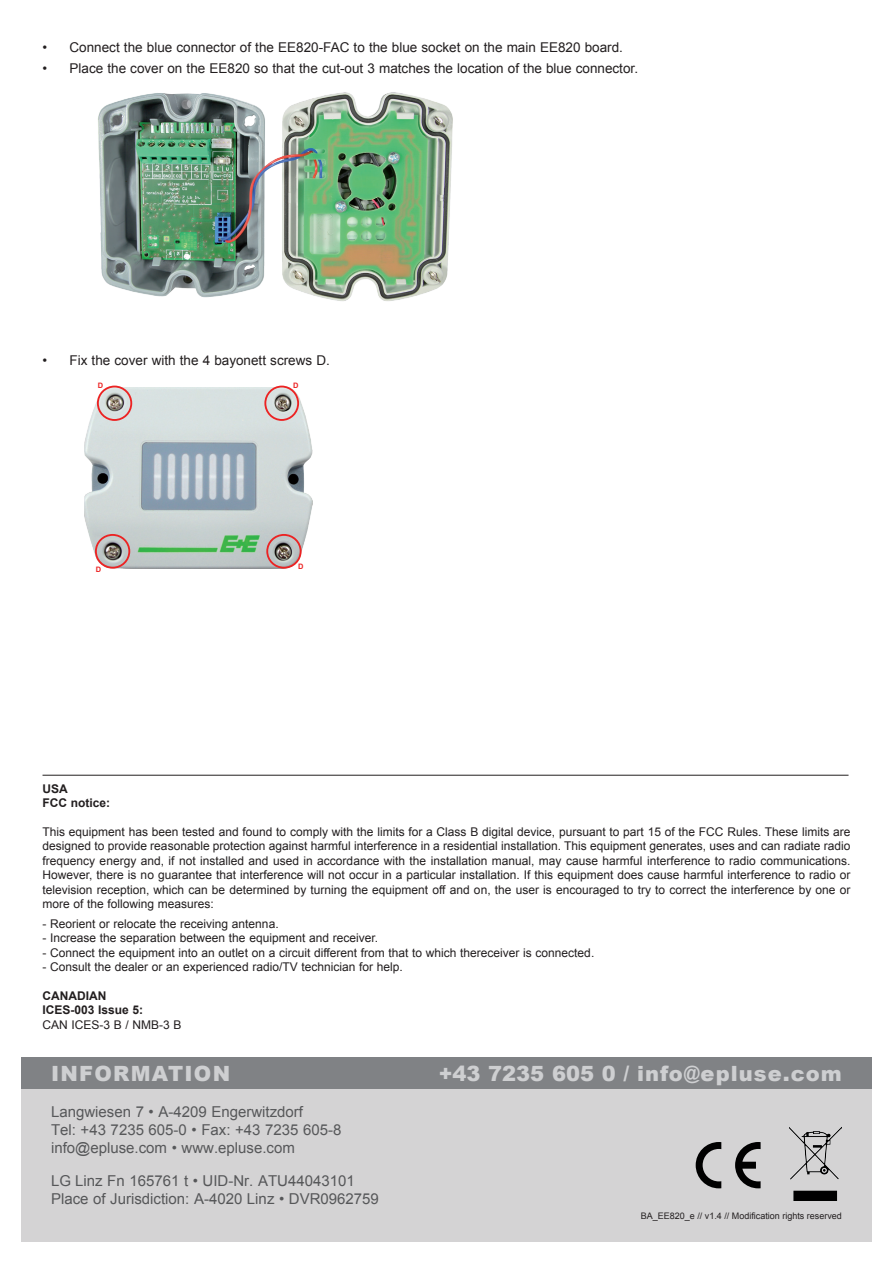
<style>
.page{position:relative;width:893px;height:1263px;background:#fff}
.page>*{position:absolute;margin:0;border:0;box-sizing:border-box;transform-origin:0 0}
.t1{font:900 21px "Arial";letter-spacing:.05em;color:#cecfd1}
.t2{font:15px/18px "Arial";color:#57585a}
.t3{font:15px/18px "Arial";color:#565759}
.t4{font:13.5px "Arial";color:#221e1f}
.t5{font:12px/14.4px "Arial";color:#221e1f;text-align:justify}
.t6{font:700 12px/14.4px "Arial";color:#221e1f}
.t7{font:9px "Arial";color:#231f20}
.t8{font:700 7.5px "Arial";color:#ec2323}
</style>
<div class="page">
<img style="left:84px;top:388px;width:228px;height:181px">
<div style="left:97px;top:386px;width:35px;height:35px;border:2px solid #ec2323;border-radius:50%"></div>
<div style="left:264px;top:386px;width:35px;height:35px;border:2px solid #ec2323;border-radius:50%"></div>
<div style="left:95px;top:534px;width:35px;height:35px;border:2px solid #ec2323;border-radius:50%"></div>
<div style="left:266px;top:534px;width:36px;height:35px;border:2px solid #ec2323;border-radius:50%"></div>
<div style="left:21px;top:1088px;width:851px;height:154px;background:#d4d3d4"></div>
<div style="left:21px;top:1057px;width:851px;height:32px;background:#808285"></div>
<svg style="left:735px;top:1142px;width:26px;height:46px"></svg>
<svg style="left:696px;top:1142px;width:25px;height:46px"></svg>
<img style="left:790px;top:1127px;width:52px;height:74px">
<hr style="left:43px;top:775px;width:805px;height:1px;background:#231f20">
<img style="left:98px;top:92px;width:355px;height:209px">
<p class="t4" style="left:43px;top:39px;width:582px">• Connect the blue connector of the EE820-FAC to the blue socket on the main EE820 board.</p>
<p class="t4" style="left:43px;top:59px;width:597px">• Place the cover on the EE820 so that the cut-out 3 matches the location of the blue connector.</p>
<p class="t4" style="left:43px;top:351px;width:289px">• Fix the cover with the 4 bayonett screws D.</p>
<p class="t8" style="left:98px;top:380px;width:7px">D</p>
<p class="t8" style="left:293px;top:380px;width:7px">D</p>
<p class="t8" style="left:96px;top:564px;width:7px">D</p>
<p class="t8" style="left:298px;top:561px;width:7px">D</p>
<p class="t6" style="left:43px;top:782px;width:69px">USA<br>FCC notice:</p>
<p class="t5" style="left:43px;top:825px;width:809px">This equipment has been tested and found to comply with the limits for a Class B digital device, pursuant to part 15 of the FCC Rules. These limits are designed to provide reasonable protection against harmful interference in a residential installation. This equipment generates, uses and can radiate radio frequency energy and, if not installed and used in accordance with the installation manual, may cause harmful interference to radio communications.<br>However, there is no guarantee that interference will not occur in a particular installation. If this equipment does cause harmful interference to radio or television reception, which can be determined by turning the equipment off and on, the user is encouraged to try to correct the interference by one or more of the following measures:</p>
<p class="t5" style="left:43px;top:916px;width:238px">- Reorient or relocate the receiving antenna.</p>
<p class="t5" style="left:43px;top:931px;width:337px">- Increase the separation between the equipment and receiver.</p>
<p class="t5" style="left:43px;top:945px;width:553px">- Connect the equipment into an outlet on a circuit different from that to which thereceiver is connected.</p>
<p class="t5" style="left:43px;top:960px;width:362px">- Consult the dealer or an experienced radio/TV technician for help.</p>
<p class="t6" style="left:43px;top:989px;width:102px">CANADIAN<br>ICES-003 Issue 5:</p>
<p class="t5" style="left:43px;top:1017px;width:141px">CAN ICES-3 B / NMB-3 B</p>
<h1 class="t1" style="left:51px;top:1058px;width:181px">Information</h1>
<h1 class="t1" style="left:439px;top:1058px;width:405px">+43 7235 605 0 / info@epluse.com</h1>
<p class="t2" style="left:51px;top:1102px;width:292px">Langwiesen 7 • A-4209 Engerwitzdorf<br>Tel: +43 7235 605-0 • Fax: +43 7235 605-8 info@epluse.com • www.epluse.com</p>
<p class="t3" style="left:51px;top:1171px;width:329px">LG Linz Fn 165761 t • UID-Nr. ATU44043101<br>Place of Jurisdiction: A-4020 Linz • DVR0962759</p>
<p class="t7" style="left:641px;top:1209px;width:203px">BA_EE820_e // v1.4 // Modification rights reserved</p>
</div>
